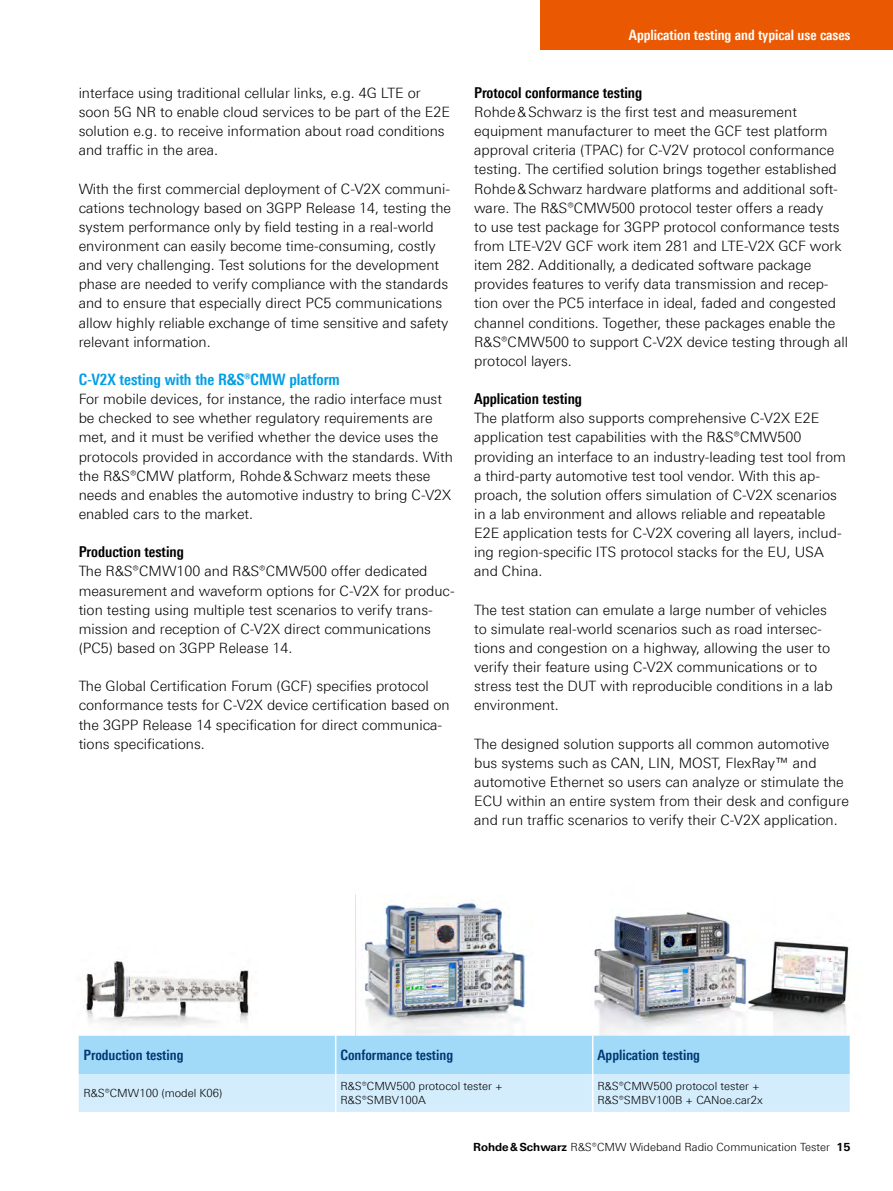
<style>
.page{position:relative;width:893px;height:1191px;background:#fff}
.page>*{position:absolute;margin:0;border:0;box-sizing:border-box;transform-origin:0 0}
.Absatzfett_cyan{font:700 15.75px "Linotype Univers 620 Cn";color:#009ee3}
.Absatzfett_schwarz{font:700 15px "Linotype Univers 620 Cn";color:#000}
.Haupttext_ohne_Absta{font:300 14.25px/19.2px "Linotype Univers 330";color:#000}
.Haupttext{font:300 14.25px/19.2px "Linotype Univers 330";color:#000}
.Tabellenueberschrift{font:700 14.25px "Linotype Univers 620 Cn";color:#003973}
.Registertext_schwarz{font:700 14.25px "Linotype Univers 620 Cn";color:#fff}
.Tabelletext{font:300 11.25px/14.5px "Linotype Univers 330";color:#000}
.s1{font-family:"Linotype Univers 630";font-weight:700}
</style>
<div class="page">
<img style="left:593px;top:912px;width:256px;height:123px">
<img style="left:355px;top:894px;width:172px;height:141px">
<img style="left:78px;top:961px;width:171px;height:92px">
<svg style="left:79px;top:1035px;width:771px;height:77px;background:#bbe3fa"></svg>
<hr style="left:335px;top:1074px;width:1px;height:38px;background:#fff">
<hr style="left:592px;top:1074px;width:1px;height:38px;background:#fff">
<hr style="left:335px;top:1035px;width:1px;height:39px;background:#fff">
<hr style="left:592px;top:1035px;width:1px;height:39px;background:#fff">
<div style="left:540px;top:0;width:353px;height:50px;background:#ea5901"></div>
<p class="Haupttext_ohne_Absta" style="left:79px;top:83px;width:373px">interface using traditional cellular links, e.g. 4G LTE or soon 5G NR to enable cloud services to be part of the E2E solution e.g. to receive information about road conditions and traffic in the area.</p>
<p class="Haupttext" style="left:79px;top:179px;width:374px">With the first commercial deployment of C-V2X communi&shy;cations technology based on 3GPP Release 14, testing the system performance only by field testing in a real-world environment can easily become time-consuming, costly and very challenging. Test solutions for the development phase are needed to verify compliance with the standards and to ensure that especially direct PC5 communications allow highly reliable exchange of time sensitive and safety relevant information.</p>
<p class="Absatzfett_cyan" style="left:79px;top:370px;width:263px">C-V2X testing with the R&amp;S®CMW platform</p>
<p class="Haupttext_ohne_Absta" style="left:79px;top:389px;width:376px">For mobile devices, for instance, the radio interface must be checked to see whether regulatory requirements are met, and it must be verified whether the device uses the protocols provided in accordance with the standards. With the R&amp;S®CMW platform, Rohde&amp;Schwarz meets these needs and enables the automotive industry to bring C-V2X enabled cars to the market.</p>
<p class="Absatzfett_schwarz" style="left:79px;top:543px;width:107px">Production testing</p>
<p class="Haupttext_ohne_Absta" style="left:79px;top:561px;width:378px">The R&amp;S®CMW100 and R&amp;S®CMW500 offer dedicated measurement and waveform options for C-V2X for produc&shy;tion testing using multiple test scenarios to verify trans&shy;mission and reception of C-V2X direct communications (PC5) based on 3GPP Release 14.</p>
<p class="Haupttext" style="left:79px;top:676px;width:373px">The Global Certification Forum (GCF) specifies protocol conformance tests for C-V2X device certification based on the 3GPP Release 14 specification for direct communica&shy;tions specifications.</p>
<p class="Registertext_schwarz" style="left:629px;top:27px;width:223px">Application testing and typical use cases</p>
<p class="Absatzfett_schwarz" style="left:474px;top:84px;width:170px">Protocol conformance testing</p>
<p class="Haupttext_ohne_Absta" style="left:474px;top:102px;width:375px">Rohde&amp;Schwarz is the first test and measurement equipment manufacturer to meet the GCF test platform approval criteria (TPAC) for C-V2V protocol conformance testing. The certified solution brings together established Rohde&amp;Schwarz hardware platforms and additional soft&shy;ware. The R&amp;S®CMW500 protocol tester offers a ready<br>to use test package for 3GPP protocol conformance tests from LTE-V2V GCF work item 281 and LTE-V2X GCF work item 282. Additionally, a dedicated software package provides features to verify data transmission and recep&shy;tion over the PC5 interface in ideal, faded and congested channel conditions. Together, these packages enable the R&amp;S®CMW500 to support C-V2X device testing through all protocol layers.</p>
<p class="Absatzfett_schwarz" style="left:474px;top:390px;width:109px">Application testing</p>
<p class="Haupttext_ohne_Absta" style="left:474px;top:408px;width:373px">The platform also supports comprehensive C-V2X E2E application test capabilities with the R&amp;S®CMW500 providing an interface to an industry-leading test tool from a third-party automotive test tool vendor. With this ap&shy;proach, the solution offers simulation of C-V2X scenarios in a lab environment and allows reliable and repeatable E2E application tests for C-V2X covering all layers, includ&shy;ing region-specific ITS protocol stacks for the EU, USA and China.</p>
<p class="Haupttext" style="left:474px;top:600px;width:360px">The test station can emulate a large number of vehicles to simulate real-world scenarios such as road intersec&shy;tions and congestion on a highway, allowing the user to verify their feature using C-V2X communications or to stress test the DUT with reproducible conditions in a lab environment.</p>
<p class="Haupttext" style="left:474px;top:734px;width:376px">The designed solution supports all common automotive bus systems such as CAN, LIN, MOST, FlexRay™ and automotive Ethernet so users can analyze or stimulate the ECU within an entire system from their desk and configure and run traffic scenarios to verify their C-V2X application.</p>
<p class="Tabellenueberschrift" style="left:83px;top:1046px;width:102px">Production testing</p>
<p class="Tabellenueberschrift" style="left:340px;top:1046px;width:114px">Conformance testing</p>
<p class="Tabellenueberschrift" style="left:597px;top:1046px;width:104px">Application testing</p>
<p class="Tabelletext" style="left:83px;top:1085px;width:140px">R&amp;S®CMW100 (model K06)</p>
<p class="Tabelletext" style="left:340px;top:1078px;width:164px">R&amp;S®CMW500 protocol tester +<br>R&amp;S®SMBV100A</p>
<p class="Tabelletext" style="left:597px;top:1078px;width:167px">R&amp;S®CMW500 protocol tester +<br>R&amp;S®SMBV100B + CANoe.car2x</p>
<p class="Tabelletext" style="left:473px;top:1139px;width:379px"><span class="s1">Rohde&amp;Schwarz</span> R&amp;S®CMW Wideband Radio Communication Tester <span class="s1">15</span></p>
</div>
